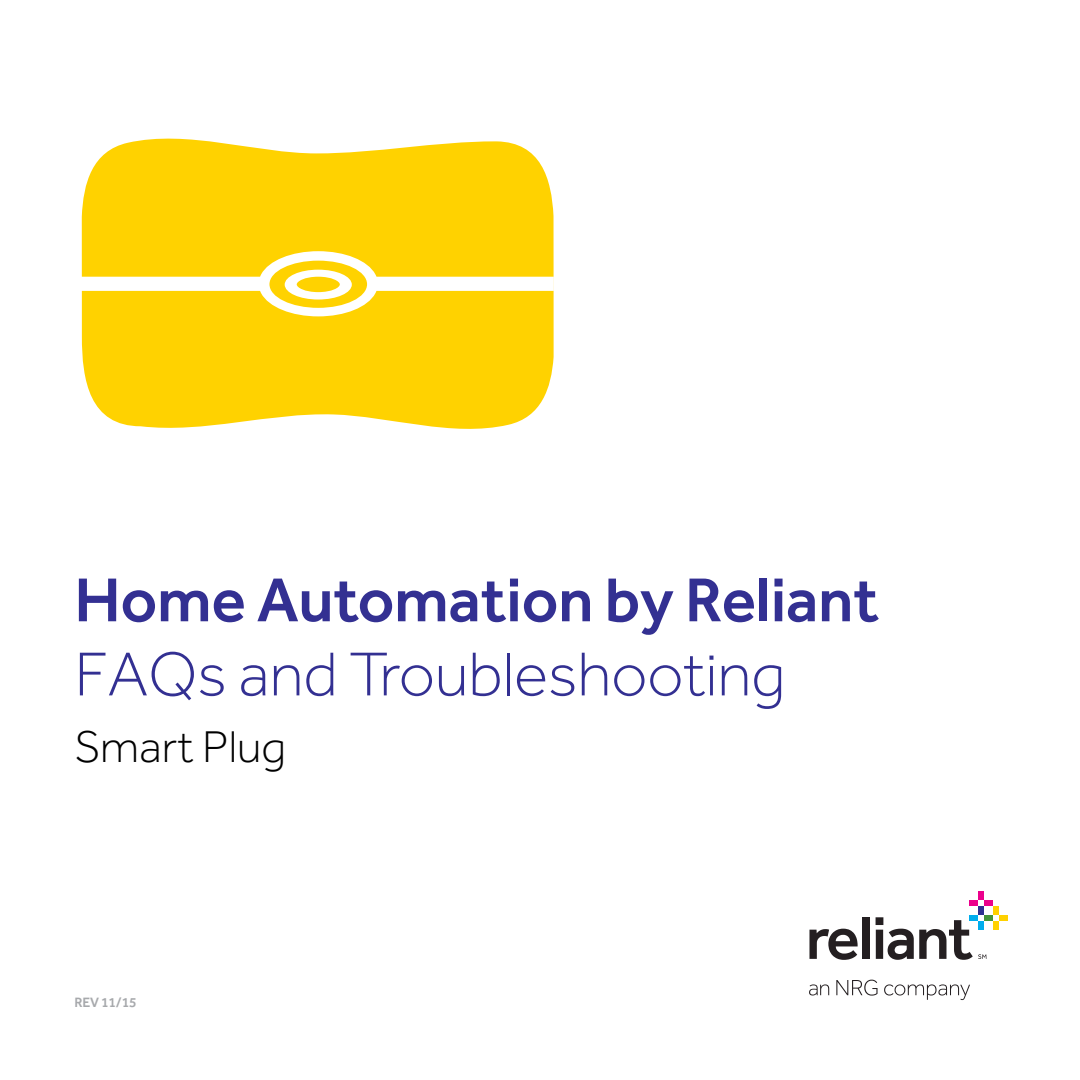
<style>
.page{position:relative;width:1080px;height:1080px;background:#fff}
.page>*{position:absolute;margin:0;border:0;box-sizing:border-box;transform-origin:0 0}
.t1{font:500 64px "Effra";letter-spacing:-.005em;color:#333092}
.t2{font:300 64px "Effra";letter-spacing:-.005em;color:#333092}
.t3{font:300 46px "Effra";color:#000}
.t4{font:500 14px "Effra";letter-spacing:-.015em;color:#a7a9ac}
</style>
<div class="page">
<svg style="left:809px;top:929px;width:49px;height:31px"></svg>
<div style="left:862px;top:917px;width:7px;height:42px;background:#241f21"></div>
<svg style="left:809px;top:984px;width:20px;height:12px"></svg>
<svg style="left:836px;top:980px;width:42px;height:16px"></svg>
<svg style="left:884px;top:984px;width:86px;height:16px"></svg>
<div style="left:994px;top:906px;width:5px;height:8px;background:#ffd100"></div>
<div style="left:994px;top:921px;width:5px;height:9px;background:#ffd100"></div>
<div style="left:984px;top:915px;width:9px;height:5px;background:#429438"></div>
<div style="left:1000px;top:915px;width:8px;height:5px;background:#ffd100"></div>
<div style="left:978px;top:906px;width:6px;height:8px;background:#2e3091"></div>
<div style="left:969px;top:915px;width:9px;height:5px;background:#00aded"></div>
<div style="left:978px;top:891px;width:6px;height:8px;background:#eb008c"></div>
<div style="left:969px;top:900px;width:9px;height:5px;background:#eb008c"></div>
<div style="left:984px;top:900px;width:9px;height:5px;background:#eb008c"></div>
<svg style="left:876px;top:917px;width:110px;height:43px"></svg>
<svg style="left:82px;top:138px;width:472px;height:291px;background:#ffd71e"></svg>
<svg style="left:269px;top:261px;width:98px;height:47px"></svg>
<div style="left:297px;top:277px;width:43px;height:15px;background:#ffd200;border-radius:50%"></div>
<p class="t1" style="left:74px;top:562px;width:806px">Home Automation by Reliant</p>
<p class="t2" style="left:74px;top:638px;width:713px">FAQs and Troubleshooting</p>
<p class="t3" style="left:74px;top:721px;width:213px">Smart Plug</p>
<p class="t4" style="left:74px;top:994px;width:64px">REV 11/15</p>
</div>
